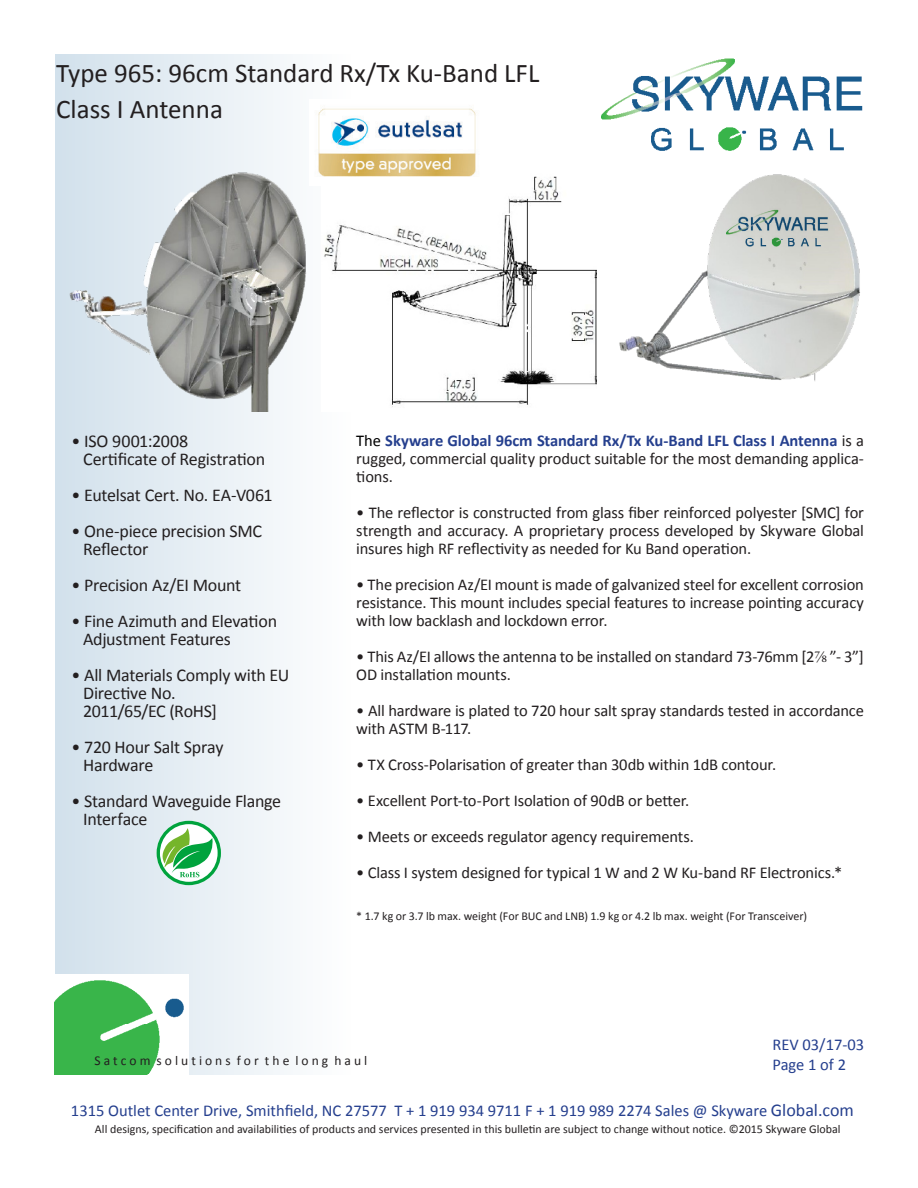
<style>
.page{position:relative;width:918px;height:1188px;background:#fff}
.page>*{position:absolute;margin:0;border:0;box-sizing:border-box;transform-origin:0 0}
.t1{font:27px/36px "Calibri";color:#231f20}
.t2{font:18px "Calibri";letter-spacing:-.015em;color:#231f20}
.t3{font:16.5px/18px "Calibri";letter-spacing:-.01em;color:#231f20;text-align:justify}
.t4{font:16.5px/19.8px "Calibri";color:#253f8e}
.t5{font:13.5px "Calibri";color:#231f20}
.t6{font:12px "Calibri";color:#231f20}
.s1{color:#000}
.s2{font-weight:700;color:#253f8e}
.s3{font-family:"Adobe Garamond Pro"}
.s4{font-size:18px}
</style>
<div class="page">
<img style="left:602px;top:58px;width:261px;height:93px">
<div style="left:55px;top:54px;width:295px;height:1021px;background:linear-gradient(to right,#d2e0eb,#fefefe)"></div>
<svg style="left:157px;top:821px;width:64px;height:64px"></svg>
<img style="left:65px;top:168px;width:257px;height:244px">
<img style="left:322px;top:176px;width:274px;height:236px">
<img style="left:619px;top:174px;width:241px;height:207px">
<img style="left:726px;top:208px;width:102px;height:39px">
<img style="left:54px;top:974px;width:134px;height:101px">
<img style="left:309px;top:99px;width:175px;height:86px">
<p class="t1" style="left:56px;top:55px;width:485px">Type 965: 96cm Standard Rx/Tx Ku-Band LFL<br>Class I Antenna</p>
<p class="t2" style="left:72px;top:430px;width:118px">• ISO 9001:2008</p>
<p class="t2" style="left:83px;top:448px;width:184px">Certificate of Registration</p>
<p class="t2" style="left:72px;top:484px;width:203px">• Eutelsat Cert. No. EA-V061</p>
<p class="t2" style="left:72px;top:520px;width:192px">• One-piece precision SMC</p>
<p class="t2" style="left:83px;top:538px;width:67px">Reflector</p>
<p class="t2" style="left:72px;top:574px;width:171px">• Precision Az/EI Mount</p>
<p class="t2" style="left:72px;top:610px;width:207px">• Fine Azimuth and Elevation</p>
<p class="t2" style="left:83px;top:628px;width:149px">Adjustment Features</p>
<p class="t2" style="left:72px;top:664px;width:219px">• All Materials Comply with EU</p>
<p class="t2" style="left:83px;top:682px;width:94px">Directive No.</p>
<p class="t2" style="left:83px;top:700px;width:135px">2011/65/EC (RoHS]</p>
<p class="t2" style="left:72px;top:736px;width:154px">• 720 Hour Salt Spray</p>
<p class="t2" style="left:83px;top:754px;width:72px">Hardware</p>
<p class="t2" style="left:72px;top:790px;width:211px">• Standard Waveguide Flange</p>
<p class="t2" style="left:83px;top:808px;width:66px">Interface</p>
<p class="t3" style="left:356px;top:431px;width:509px"><span class="s1">The</span> <span class="s2">Skyware Global 96cm Standard Rx/Tx Ku-Band LFL Class I Antenna</span> is a rugged, commercial quality product suitable for the most demanding applica&shy;tions.</p>
<p class="t3" style="left:356px;top:503px;width:509px">• The reflector is constructed from glass fiber reinforced polyester [SMC] for strength and accuracy. A proprietary process developed by Skyware Global insures high RF reflectivity as needed for Ku Band operation.</p>
<p class="t3" style="left:356px;top:575px;width:509px">• The precision Az/EI mount is made of galvanized steel for excellent corrosion resistance. This mount includes special features to increase pointing accuracy with low backlash and lockdown error.</p>
<p class="t3" style="left:356px;top:647px;width:509px">• This Az/EI allows the antenna to be installed on standard 73-76mm [2<span class="s3">7/8</span> ”- 3”]<br>OD installation mounts.</p>
<p class="t3" style="left:356px;top:701px;width:509px">• All hardware is plated to 720 hour salt spray standards tested in accordance with ASTM B-117.</p>
<p class="t3" style="left:356px;top:755px;width:421px">• TX Cross-Polarisation of greater than 30db within 1dB contour.</p>
<p class="t3" style="left:356px;top:791px;width:335px">• Excellent Port-to-Port Isolation of 90dB or better.</p>
<p class="t3" style="left:356px;top:827px;width:339px">• Meets or exceeds regulator agency requirements.</p>
<p class="t3" style="left:356px;top:863px;width:487px">• Class I system designed for typical 1 W and 2 W Ku-band RF Electronics.*</p>
<p class="t6" style="left:356px;top:908px;width:452px">* 1.7 kg or 3.7 lb max. weight (For BUC and LNB) 1.9 kg or 4.2 lb max. weight (For Transceiver)</p>
<p class="t5" style="left:94px;top:1052px;width:274px">S a t c o m s o l u t i o n s f o r t h e l o n g h a u l</p>
<p class="t4" style="left:772px;top:1035px;width:93px">REV 03/17-03<br>Page 1 of 2</p>
<p class="t4" style="left:71px;top:1101px;width:785px">1315 Outlet Center Drive, Smithfield, NC 27577 T + 1 919 934 9711 F + 1 919 989 2274 Sales @ Skyware <span class="s4">Global.com</span></p>
<p class="t6" style="left:95px;top:1121px;width:747px">All designs, specification and availabilities of products and services presented in this bulletin are subject to change without notice. ©2015 Skyware Global</p>
</div>
